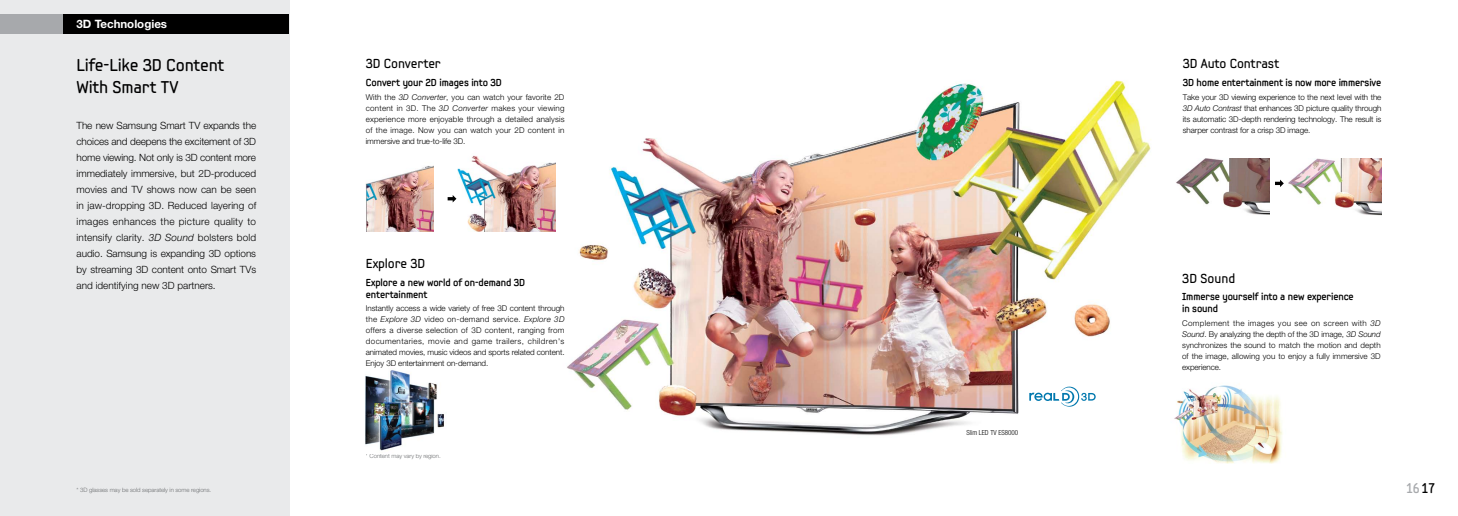
<style>
.page{position:relative;width:1458px;height:516px;background:#fff}
.page>*{position:absolute;margin:0;border:0;box-sizing:border-box;transform-origin:0 0}
.t1{font:17px/22px "Samsung Imagination Modern";letter-spacing:-.01em;color:#000}
.t2{font:14px "Samsung Modern Condensed";color:#a7a9ac}
.t3{font:13px "Samsung Imagination Modern";letter-spacing:-.01em;color:#000}
.t4{font:700 11.5px "Helvetica Neue";color:#fff}
.t5{font:300 10px/16px "Helvetica Neue";color:#000;text-align:justify}
.t6{font:700 10px/12px "Samsung Imagination Modern";letter-spacing:-.01em;color:#000}
.t7{font:300 8px/11px "Helvetica Neue";letter-spacing:-.01em;color:#000;text-align:justify}
.t8{font:300 condensed 7px "Helvetica Neue";color:#000}
.t9{font:300 6px "Helvetica Neue";letter-spacing:-.01em;color:#6d6f71}
.s1{font-style:italic}
.s2{color:#000}
</style>
<div class="page">
<img style="left:494px;top:80px;width:657px;height:356px">
<div style="left:0;top:0;width:289px;height:516px;background:#e9eaeb"></div>
<img style="left:458px;top:135px;width:97px;height:96px">
<img style="left:365px;top:166px;width:68px;height:65px">
<svg style="left:447px;top:195px;width:9px;height:7px"></svg>
<img style="left:1288px;top:158px;width:92px;height:58px">
<img style="left:1176px;top:158px;width:93px;height:57px">
<svg style="left:1275px;top:180px;width:8px;height:7px"></svg>
<img style="left:1174px;top:385px;width:109px;height:79px">
<div style="left:62px;top:14px;width:227px;height:20px;background:#000"></div>
<div style="left:0;top:14px;width:62px;height:20px;background:#a7a9ac"></div>
<img style="left:365px;top:370px;width:79px;height:81px">
<svg style="left:1029px;top:386px;width:66px;height:21px"></svg>
<h3 class="t4" style="left:77px;top:17px;width:92px">3D Technologies</h3>
<h1 class="t1" style="left:77px;top:54px;width:149px">Life-Like 3D Content<br>With Smart TV</h1>
<p class="t5" style="left:77px;top:117px;width:181px">The new Samsung Smart TV expands the choices and deepens the excitement of 3D home viewing. Not only is 3D content more immediately immersive, but 2D-produced movies and TV shows now can be seen in jaw-dropping 3D. Reduced layering of images enhances the picture quality to intensify clarity. <span class="s1">3D Sound</span> bolsters bold audio. Samsung is expanding 3D options by streaming 3D content onto Smart TVs and identifying new 3D partners.</p>
<p class="t9" style="left:77px;top:487px;width:136px">* 3D glasses may be sold separately in some regions.</p>
<h3 class="t3" style="left:366px;top:55px;width:76px">3D Converter</h3>
<p class="t6" style="left:366px;top:77px;width:137px">Convert your 2D images into 3D</p>
<p class="t7" style="left:366px;top:91px;width:200px">With the <span class="s1">3D Converter</span>, you can watch your favorite 2D content in 3D. The <span class="s1">3D Converter</span> makes your viewing experience more enjoyable through a detailed analysis of the image. Now you can watch your 2D content in immersive and true-to-life 3D.</p>
<h3 class="t3" style="left:366px;top:255px;width:61px">Explore 3D</h3>
<p class="t6" style="left:366px;top:277px;width:161px">Explore a new world of on-demand 3D entertainment</p>
<p class="t7" style="left:366px;top:303px;width:200px">Instantly access a wide variety of free 3D content through the <span class="s1">Explore 3D</span> video on-demand service. <span class="s1">Explore 3D </span>offers a diverse selection of 3D content, ranging from documentaries, movie and game trailers, children's animated movies, music videos and sports related content.<br>Enjoy 3D entertainment on-demand.</p>
<p class="t9" style="left:366px;top:453px;width:76px">* Content may vary by region.</p>
<p class="t8" style="left:966px;top:428px;width:53px">Slim LED TV ES8000</p>
<h3 class="t3" style="left:1182px;top:55px;width:98px">3D Auto Contrast</h3>
<p class="t6" style="left:1182px;top:77px;width:200px">3D home entertainment is now more immersive</p>
<p class="t7" style="left:1182px;top:91px;width:200px">Take your 3D viewing experience to the next level with the <span class="s1">3D Auto Contrast</span> that enhances 3D picture quality through its automatic 3D-depth rendering technology. The result is sharper contrast for a crisp 3D image.</p>
<h3 class="t3" style="left:1181px;top:270px;width:55px">3D Sound</h3>
<p class="t6" style="left:1181px;top:291px;width:173px">Immerse yourself into a new experience in sound</p>
<p class="t7" style="left:1181px;top:317px;width:200px">Complement the images you see on screen with <span class="s1">3D Sound</span>. By analyzing the depth of the 3D image, <span class="s1">3D Sound </span>synchronizes the sound to match the motion and depth of the image, allowing you to enjoy a fully immersive 3D experience.</p>
<h2 class="t2" style="left:1405px;top:479px;width:31px">16 <span class="s2">17</span></h2>
</div>
